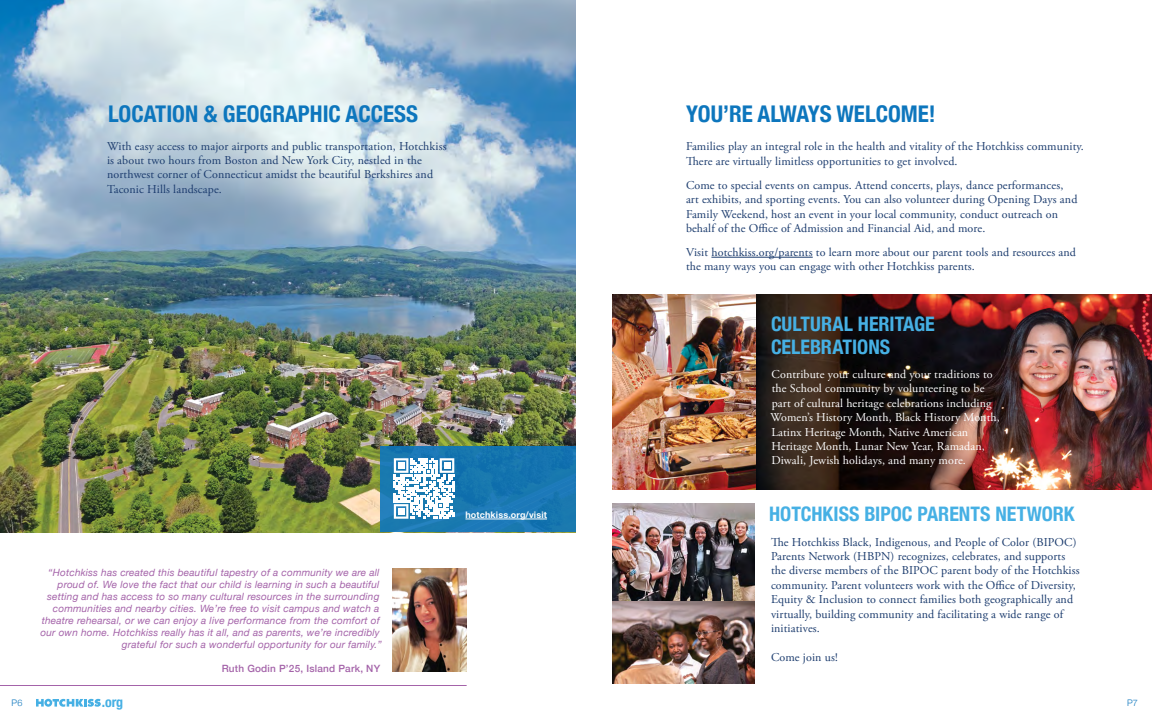
<style>
.page{position:relative;width:1152px;height:720px;background:#fff}
.page>*{position:absolute;margin:0;border:0;box-sizing:border-box;transform-origin:0 0}
.t1{font:700 condensed 23px "Helvetica Neue";color:#0d76bd}
.t2{font:700 condensed 20px/23px "Helvetica Neue";color:#46b0e4}
.t3{font:700 condensed 14px "Helvetica Neue";color:#46b0e4}
.t4{font:12px/14.4px "Adobe Garamond Pro";letter-spacing:.01em;color:#1c3c6e}
.t5{font:12px/14.4px "Adobe Garamond Pro";letter-spacing:.01em;color:#fff}
.t6{font:italic 10px/12px "Helvetica Neue";letter-spacing:.02em;color:#a463a9;text-align:right}
.t7{font:500 10px "Helvetica Neue";letter-spacing:.02em;color:#a463a9}
.t8{font:700 9px "Helvetica Neue";letter-spacing:.015em;color:#fff}
.t9{font:300 9px "Helvetica Neue";color:#0d76bd}
</style>
<div class="page">
<hr style="left:711px;top:257px;width:102px;height:1px;background:#1c3c6e">
<img style="left:612px;top:294px;width:540px;height:195px">
<img style="left:612px;top:504px;width:143px;height:180px">
<img style="left:0;top:0;width:576px;height:532px">
<img style="left:392px;top:569px;width:74px;height:103px">
<hr style="left:0;top:685px;width:467px;height:1px;background:#a463a9">
<div style="left:381px;top:446px;width:195px;height:86px;background:linear-gradient(to right,#1d7bb4,#1776b1)"></div>
<hr style="left:465px;top:519px;width:82px;height:1px;background:#fff">
<svg style="left:36px;top:699px;width:65px;height:8px"></svg>
<svg style="left:394px;top:458px;width:60px;height:61px"></svg>
<div style="left:398px;top:462px;width:6px;height:7px;background:#fff"></div>
<div style="left:444px;top:462px;width:6px;height:7px;background:#fff"></div>
<div style="left:398px;top:508px;width:6px;height:7px;background:#fff"></div>
<h1 class="t1" style="left:108px;top:94px;width:312px">LOCATION &amp; GEOGRAPHIC ACCESS</h1>
<p class="t4" style="left:107px;top:139px;width:341px">With easy access to major airports and public transportation, Hotchkiss is about two hours from Boston and New York City, nestled in the northwest corner of Connecticut amidst the beautiful Berkshires and Taconic Hills landscape.</p>
<p class="t9" style="left:12px;top:696px;width:12px">P6</p>
<p class="t6" style="left:40px;top:567px;width:343px">“Hotchkiss has created this beautiful tapestry of a community we are all proud of. We love the fact that our child is learning in such a beautiful setting and has access to so many cultural resources in the surrounding communities and nearby cities. We’re free to visit campus and watch a theatre rehearsal, or we can enjoy a live performance from the comfort of our own home. Hotchkiss really has it all, and as parents, we’re incredibly grateful for such a wonderful opportunity for our family.”</p>
<p class="t7" style="left:222px;top:660px;width:160px">Ruth Godin P’25, Island Park, NY</p>
<p class="t3" style="left:102px;top:690px;width:23px">.org</p>
<p class="t8" style="left:465px;top:508px;width:83px">hotchkiss.org/visit</p>
<h1 class="t1" style="left:686px;top:94px;width:251px">YOU’RE ALWAYS WELCOME!</h1>
<p class="t4" style="left:686px;top:140px;width:399px">Families play an integral role in the health and vitality of the Hotchkiss community.<br>There are virtually limitless opportunities to get involved.</p>
<p class="t4" style="left:686px;top:178px;width:393px">Come to special events on campus. Attend concerts, plays, dance performances, art exhibits, and sporting events. You can also volunteer during Opening Days and Family Weekend, host an event in your local community, conduct outreach on behalf of the Office of Admission and Financial Aid, and more.</p>
<p class="t4" style="left:686px;top:245px;width:392px">Visit hotchkiss.org/parents to learn more about our parent tools and resources and the many ways you can engage with other Hotchkiss parents.</p>
<h2 class="t2" style="left:771px;top:311px;width:165px">CULTURAL HERITAGE<br>CELEBRATIONS</h2>
<p class="t5" style="left:770px;top:367px;width:231px">Contribute your culture and your traditions to the School community by volunteering to be part of cultural heritage celebrations including Women’s History Month, Black History Month, Latinx Heritage Month, Native American Heritage Month, Lunar New Year, Ramadan, Diwali, Jewish holidays, and many more.</p>
<h2 class="t2" style="left:769px;top:501px;width:307px">HOTCHKISS BIPOC PARENTS NETWORK</h2>
<p class="t4" style="left:771px;top:535px;width:310px">The Hotchkiss Black, Indigenous, and People of Color (BIPOC)<br>Parents Network (HBPN) recognizes, celebrates, and supports the diverse members of the BIPOC parent body of the Hotchkiss community. Parent volunteers work with the Office of Diversity, Equity &amp; Inclusion to connect families both geographically and virtually, building community and facilitating a wide range of initiatives.</p>
<p class="t4" style="left:771px;top:650px;width:68px">Come join us!</p>
<p class="t9" style="left:1127px;top:695px;width:12px">P7</p>
</div>
